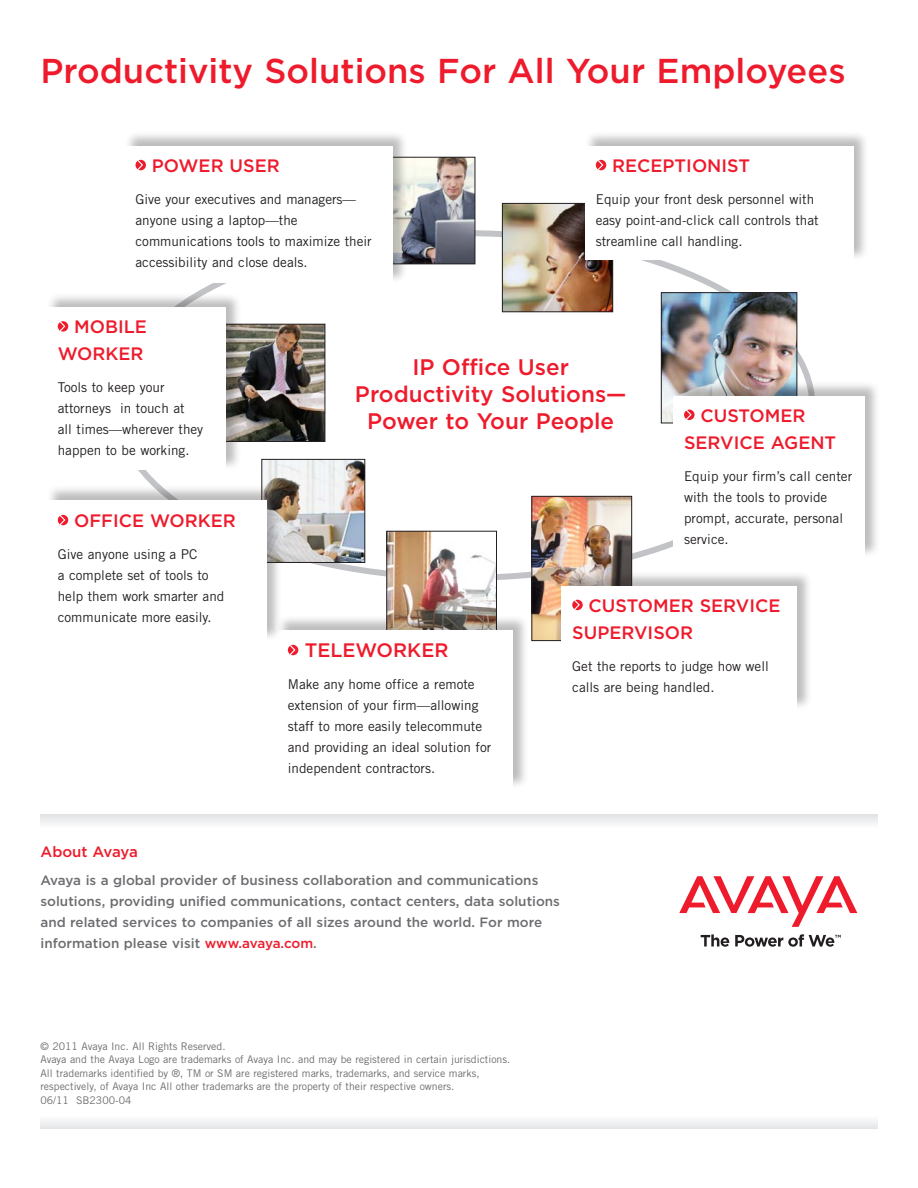
<style>
.page{position:relative;width:918px;height:1188px;background:#fff}
.page>*{position:absolute;margin:0;border:0;box-sizing:border-box;transform-origin:0 0}
.overview_title{font:500 34.5px "Gotham";color:#ee1b2c}
.overview_title-2{font:500 22.5px/27px "Gotham";color:#ee1b2c;text-align:center}
.callout_head{font:500 19.5px "Gotham";color:#ee1b2c}
.callout_head-2{font:500 18px/27px "Gotham";color:#ee1b2c}
.Boilerplate_Head{font:500 15px "Gotham";letter-spacing:-.01em;color:#ee1b2c}
.body_copy{font:13.5px/21px "Trade Gothic";color:#231f20}
.Boilerplate_Copy{font:500 13.5px/21px "Gotham";color:#6c6d70}
.copyright_info_codin{font:10.5px/13.5px "Trade Gothic";color:#6c6d70}
.s1{color:#ee1b2c}
</style>
<div class="page">
<svg style="left:40px;top:1120px;width:838px;height:9px"></svg>
<div style="left:40px;top:815px;width:838px;height:13px;background:#f0f1f2"></div>
<svg style="left:679px;top:876px;width:178px;height:51px"></svg>
<svg style="left:701px;top:934px;width:28px;height:13px"></svg>
<svg style="left:735px;top:934px;width:106px;height:13px"></svg>
<img style="left:504px;top:205px;width:107px;height:105px">
<div style="left:502px;top:203px;width:111px;height:109px;border:1px solid #231f20"></div>
<div style="left:584px;top:130px;width:285px;height:131px;background:#231f20;opacity:.3"></div>
<div style="left:585px;top:146px;width:268px;height:114px;background:#fff"></div>
<svg style="left:596px;top:160px;width:10px;height:10px"></svg>
<svg style="left:596px;top:159px;width:8px;height:12px"></svg>
<img style="left:663px;top:294px;width:132px;height:127px">
<div style="left:661px;top:292px;width:136px;height:131px;border:1px solid #231f20"></div>
<div style="left:672px;top:380px;width:208px;height:177px;background:#231f20;opacity:.3"></div>
<div style="left:673px;top:396px;width:192px;height:161px;background:#fff"></div>
<svg style="left:684px;top:410px;width:11px;height:10px"></svg>
<svg style="left:684px;top:409px;width:8px;height:11px"></svg>
<img style="left:534px;top:498px;width:96px;height:141px">
<div style="left:532px;top:496px;width:100px;height:145px;border:1px solid #231f20"></div>
<div style="left:561px;top:570px;width:252px;height:140px;background:#231f20;opacity:.3"></div>
<div style="left:561px;top:586px;width:236px;height:123px;background:#fff"></div>
<div style="left:572px;top:600px;width:11px;height:10px;background:#ee1b2c;border-radius:50%"></div>
<svg style="left:572px;top:599px;width:9px;height:12px"></svg>
<img style="left:242px;top:326px;width:81px;height:114px">
<div style="left:207px;top:324px;width:118px;height:118px;border:1px solid #231f20"></div>
<div style="left:46px;top:292px;width:196px;height:179px;background:#231f20;opacity:.3"></div>
<div style="left:47px;top:308px;width:179px;height:162px;background:#fff"></div>
<div style="left:58px;top:321px;width:10px;height:11px;background:#ee1b2c;border-radius:50%"></div>
<svg style="left:58px;top:321px;width:8px;height:11px"></svg>
<img style="left:408px;top:159px;width:65px;height:103px">
<div style="left:365px;top:157px;width:110px;height:107px;border:1px solid #231f20"></div>
<div style="left:124px;top:130px;width:284px;height:154px;background:#231f20;opacity:.3"></div>
<div style="left:125px;top:146px;width:267px;height:137px;background:#fff"></div>
<svg style="left:136px;top:160px;width:10px;height:10px"></svg>
<svg style="left:136px;top:159px;width:8px;height:12px"></svg>
<img style="left:389px;top:533px;width:106px;height:81px">
<div style="left:387px;top:531px;width:110px;height:110px;border:1px solid #231f20"></div>
<div style="left:276px;top:614px;width:253px;height:176px;background:#231f20;opacity:.3"></div>
<div style="left:277px;top:630px;width:236px;height:159px;background:#fff"></div>
<svg style="left:288px;top:645px;width:10px;height:10px"></svg>
<svg style="left:288px;top:644px;width:8px;height:12px"></svg>
<img style="left:264px;top:461px;width:99px;height:100px">
<div style="left:262px;top:459px;width:103px;height:104px;border:1px solid #231f20"></div>
<div style="left:46px;top:484px;width:236px;height:157px;background:#231f20;opacity:.3"></div>
<div style="left:47px;top:500px;width:219px;height:141px;background:#fff"></div>
<svg style="left:58px;top:515px;width:10px;height:10px"></svg>
<svg style="left:58px;top:514px;width:8px;height:12px"></svg>
<p class="overview_title" style="left:40px;top:51px;width:807px">Productivity Solutions For All Your Employees</p>
<p class="callout_head-2" style="left:152px;top:152px;width:129px">POWER USER</p>
<p class="body_copy" style="left:136px;top:188px;width:238px">Give your executives and managers— anyone using a laptop—the communications tools to maximize their accessibility and close deals.</p>
<p class="callout_head-2" style="left:612px;top:152px;width:139px">RECEPTIONIST</p>
<p class="body_copy" style="left:596px;top:188px;width:224px">Equip your front desk personnel with easy point-and-click call controls that streamline call handling.</p>
<p class="callout_head-2" style="left:58px;top:313px;width:91px;text-align:right">MOBILE<br>WORKER</p>
<p class="body_copy" style="left:58px;top:377px;width:147px">Tools to keep your attorneys in touch at<br>all times—wherever they happen to be working.</p>
<p class="callout_head-2" style="left:74px;top:507px;width:163px">OFFICE WORKER</p>
<p class="body_copy" style="left:58px;top:543px;width:168px">Give anyone using a PC<br>a complete set of tools to help them work smarter and communicate more easily.</p>
<p class="overview_title-2" style="left:355px;top:353px;width:273px">IP Office User<br>Productivity Solutions—<br>Power to Your People</p>
<p class="callout_head-2" style="left:684px;top:402px;width:154px;text-indent:16px">CUSTOMER<br>SERVICE AGENT</p>
<p class="body_copy" style="left:684px;top:465px;width:170px">Equip your firm’s call center with the tools to provide prompt, accurate, personal service.</p>
<p class="callout_head" style="left:305px;top:639px;width:145px">TELEWORKER</p>
<p class="body_copy" style="left:288px;top:673px;width:205px">Make any home office a remote extension of your firm—allowing staff to more easily telecommute and providing an ideal solution for independent contractors.</p>
<p class="callout_head-2" style="left:572px;top:592px;width:210px;text-indent:16px">CUSTOMER SERVICE<br>SUPERVISOR</p>
<p class="body_copy" style="left:572px;top:655px;width:198px">Get the reports to judge how well calls are being handled.</p>
<p class="Boilerplate_Head" style="left:40px;top:843px;width:99px">About Avaya</p>
<p class="Boilerplate_Copy" style="left:40px;top:869px;width:521px">Avaya is a global provider of business collaboration and communications solutions, providing unified communications, contact centers, data solutions and related services to companies of all sizes around the world. For more information please visit <span class="s1">www.avaya.com</span>.</p>
<p class="copyright_info_codin" style="left:40px;top:1039px;width:471px">© 2011 Avaya Inc. All Rights Reserved.<br>Avaya and the Avaya Logo are trademarks of Avaya Inc. and may be registered in certain jurisdictions.<br>All trademarks identified by ®, TM or SM are registered marks, trademarks, and service marks, respectively, of Avaya Inc All other trademarks are the property of their respective owners.</p>
<p class="copyright_info_codin" style="left:40px;top:1093px;width:93px">06/11 SB2300-04</p>
</div>
